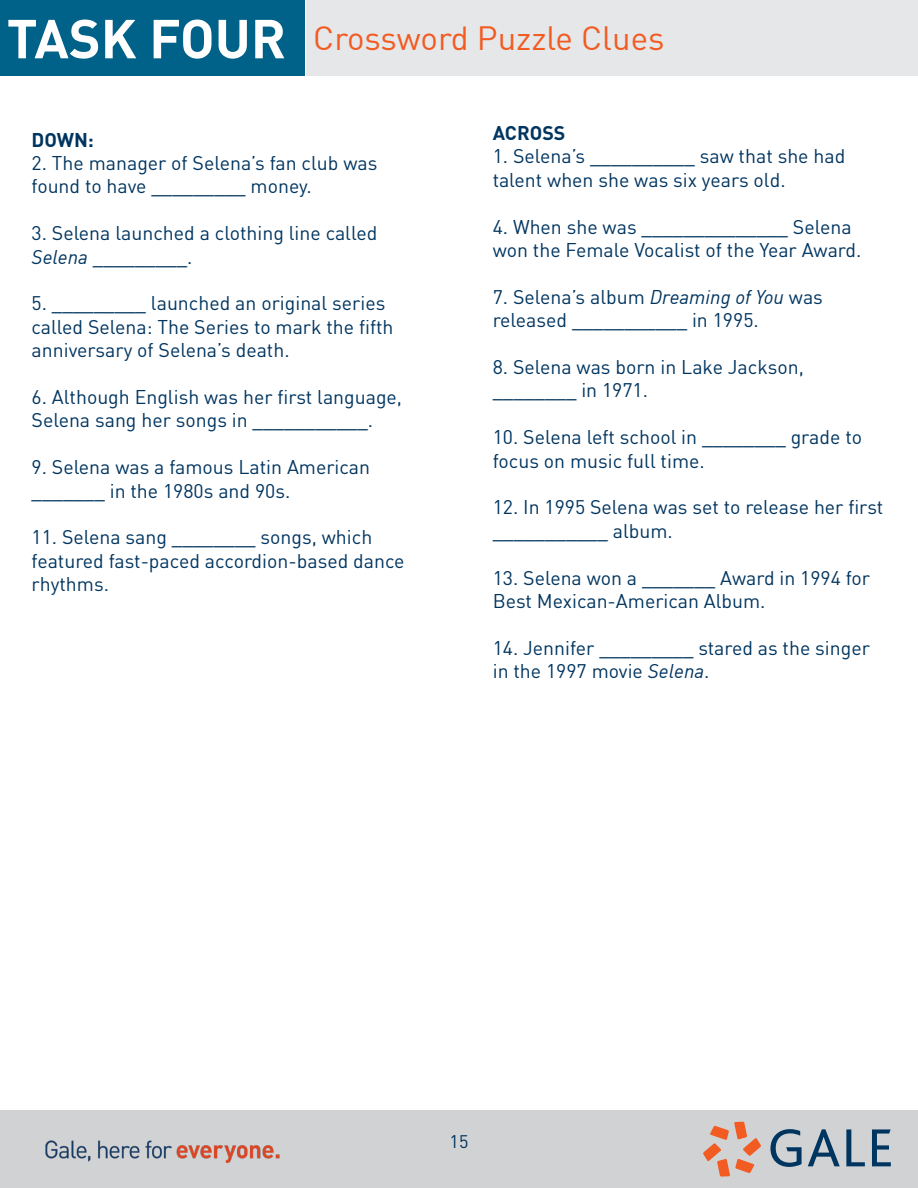
<style>
.page{position:relative;width:918px;height:1188px;background:#fff}
.page>*{position:absolute;margin:0;border:0;box-sizing:border-box;transform-origin:0 0}
.t1{font:700 54px "DIN";color:#fff}
.t2{font:33px "DIN";color:#f25b21}
.t3{font:19.5px/23.4px "DIN";color:#003560}
.t4{font:700 19.5px "DIN";color:#003560}
.t5{font:18px "DIN";color:#003560}
.s1{font-style:italic}
</style>
<div class="page">
<div style="left:0;top:1110px;width:918px;height:78px;background:#d1d2d4"></div>
<svg style="left:703px;top:1122px;width:58px;height:55px"></svg>
<svg style="left:770px;top:1129px;width:32px;height:38px"></svg>
<svg style="left:808px;top:1129px;width:32px;height:37px"></svg>
<svg style="left:846px;top:1129px;width:19px;height:37px"></svg>
<svg style="left:872px;top:1129px;width:19px;height:37px"></svg>
<img style="left:45px;top:1140px;width:235px;height:23px">
<div style="left:0;top:0;width:305px;height:76px;background:#006288"></div>
<div style="left:307px;top:0;width:611px;height:76px;background:#e6e7e9"></div>
<p class="t1" style="left:7px;top:4px;width:281px">TASK FOUR</p>
<p class="t2" style="left:313px;top:18px;width:353px">Crossword Puzzle Clues</p>
<p class="t4" style="left:32px;top:127px;width:64px">DOWN:</p>
<p class="t3" style="left:32px;top:151px;width:347px">2. The manager of Selena’s fan club was</p>
<p class="t3" style="left:32px;top:174px;width:282px">found to have _________ money.</p>
<p class="t3" style="left:32px;top:221px;width:347px">3. Selena launched a clothing line called<br><span class="s1">Selena</span> _________.</p>
<p class="t3" style="left:32px;top:291px;width:363px">5. _________ launched an original series called Selena: The Series to mark the fifth anniversary of Selena’s death.</p>
<p class="t3" style="left:32px;top:385px;width:372px">6. Although English was her first language,<br>Selena sang her songs in ___________.</p>
<p class="t3" style="left:32px;top:455px;width:340px">9. Selena was a famous Latin American _______ in the 1980s and 90s.</p>
<p class="t3" style="left:32px;top:525px;width:375px">11. Selena sang ________ songs, which featured fast-paced accordion-based dance rhythms.</p>
<p class="t4" style="left:493px;top:120px;width:74px">ACROSS</p>
<p class="t3" style="left:493px;top:144px;width:354px">1. Selena’s __________ saw that she had talent when she was six years old.</p>
<p class="t3" style="left:493px;top:215px;width:370px">4. When she was ______________ Selena won the Female Vocalist of the Year Award.</p>
<p class="t3" style="left:493px;top:285px;width:332px">7. Selena’s album <span class="s1">Dreaming of You</span> was released ___________ in 1995.</p>
<p class="t3" style="left:493px;top:355px;width:313px">8. Selena was born in Lake Jackson, ________ in 1971.</p>
<p class="t3" style="left:493px;top:425px;width:371px">10. Selena left school in ________ grade to focus on music full time.</p>
<p class="t3" style="left:493px;top:495px;width:392px">12. In 1995 Selena was set to release her first ___________ album.</p>
<p class="t3" style="left:493px;top:566px;width:379px">13. Selena won a _______ Award in 1994 for<br>Best Mexican-American Album.</p>
<p class="t3" style="left:493px;top:636px;width:379px">14. Jennifer _________ stared as the singer in the 1997 movie <span class="s1">Selena</span>.</p>
<p class="t5" style="left:450px;top:1130px;width:20px">15</p>
</div>
